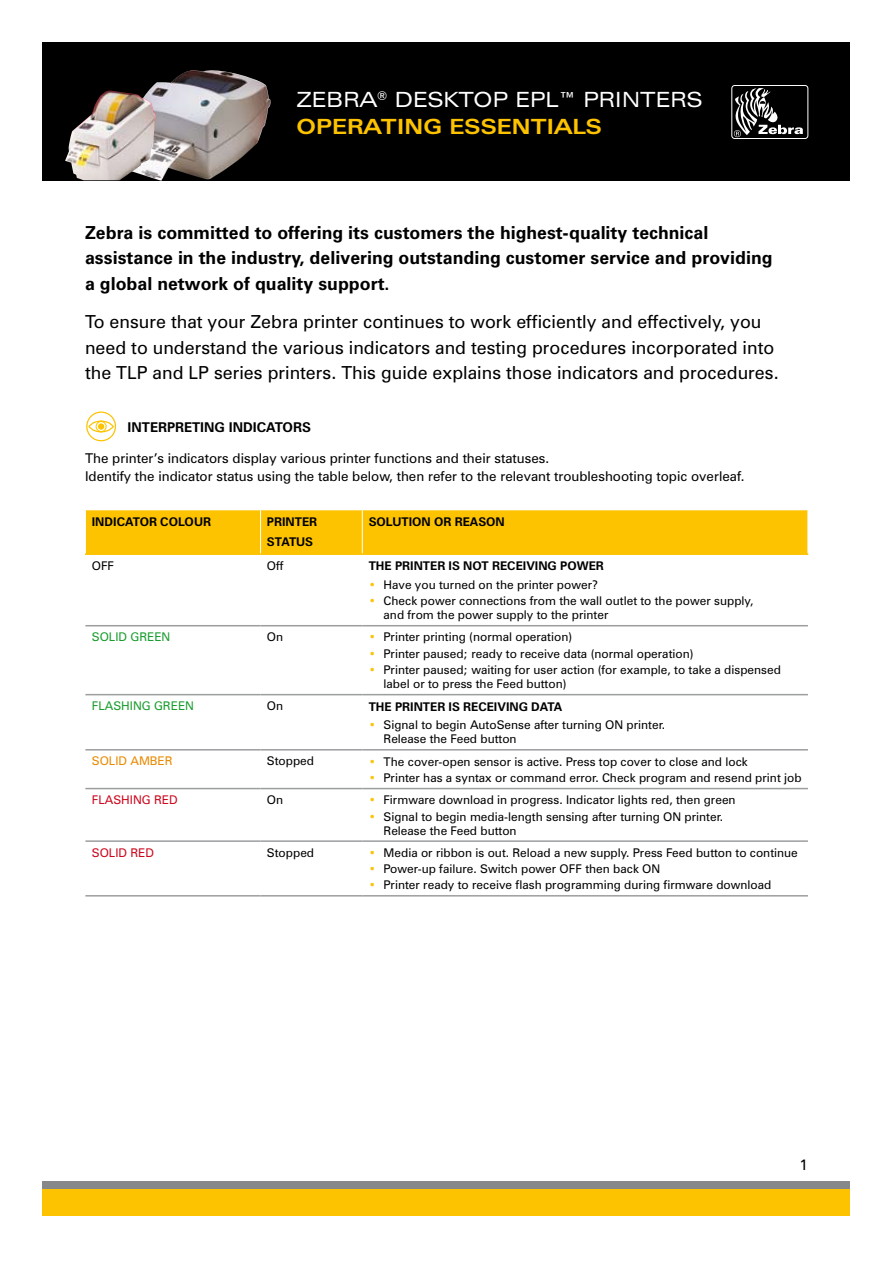
<style>
.page{position:relative;width:893px;height:1263px;background:#fff}
.page>*{position:absolute;margin:0;border:0;box-sizing:border-box;transform-origin:0 0}
.t1{font:expanded 21px/27px "Zurich BT";letter-spacing:-.01em;color:#fff}
.t2{font:18px/25.5px "Zurich BT";color:#000}
.t3{font:700 18px/25.5px "Zurich BT";color:#000}
.t4{font:15px "Zurich BT";color:#000}
.t5{font:13.5px/18px "Zurich BT";color:#000}
.t6{font:700 13.5px "Zurich BT";color:#000}
.t7{font:12px/14.2px "Zurich BT";color:#000}
.t8{font:700 12px/19.5px "Zurich BT";color:#000}
.t9{font:12px "Zurich BT";color:#199d2e}
.t10{font:12px "Zurich BT";color:#cd071e}
.t11{font:12px "Zurich BT";color:#ea8a02}
.s1{font-weight:700;color:#fdc300}
.s2{color:#fdc300}
</style>
<div class="page">
<div style="left:43px;top:43px;width:807px;height:138px;background:#000"></div>
<div style="left:731px;top:85px;width:77px;height:54px;border:1px solid #fff;border-radius:3px"></div>
<svg style="left:732px;top:88px;width:71px;height:49px"></svg>
<div style="left:86px;top:510px;width:721px;height:43px;background:#fdc300"></div>
<hr style="left:260px;top:510px;width:1px;height:43px;background:#fff">
<hr style="left:362px;top:510px;width:1px;height:43px;background:#fff">
<hr style="left:85px;top:553px;width:176px;height:2px;background:#fdc300">
<hr style="left:261px;top:553px;width:101px;height:2px;background:#fdc300">
<hr style="left:362px;top:553px;width:446px;height:2px;background:#fdc300">
<hr style="left:85px;top:625px;width:176px;height:1px;background:#9c9d9f">
<hr style="left:261px;top:625px;width:101px;height:1px;background:#9c9d9f">
<hr style="left:362px;top:625px;width:446px;height:1px;background:#9c9d9f">
<hr style="left:85px;top:694px;width:176px;height:1px;background:#9c9d9f">
<hr style="left:261px;top:694px;width:101px;height:1px;background:#9c9d9f">
<hr style="left:362px;top:694px;width:446px;height:1px;background:#9c9d9f">
<hr style="left:85px;top:749px;width:176px;height:1px;background:#9c9d9f">
<hr style="left:261px;top:749px;width:101px;height:1px;background:#9c9d9f">
<hr style="left:362px;top:749px;width:446px;height:1px;background:#9c9d9f">
<hr style="left:85px;top:788px;width:176px;height:1px;background:#9c9d9f">
<hr style="left:261px;top:788px;width:101px;height:1px;background:#9c9d9f">
<hr style="left:362px;top:788px;width:446px;height:1px;background:#9c9d9f">
<hr style="left:85px;top:840px;width:176px;height:2px;background:#9c9d9f">
<hr style="left:261px;top:840px;width:101px;height:2px;background:#9c9d9f">
<hr style="left:362px;top:840px;width:446px;height:2px;background:#9c9d9f">
<hr style="left:85px;top:895px;width:176px;height:1px;background:#9c9d9f">
<hr style="left:261px;top:895px;width:101px;height:1px;background:#9c9d9f">
<hr style="left:362px;top:895px;width:446px;height:1px;background:#9c9d9f">
<svg style="left:86px;top:411px;width:31px;height:30px"></svg>
<div style="left:96px;top:421px;width:11px;height:11px;border:1px solid #fdc300;border-radius:50%"></div>
<div style="left:98px;top:423px;width:6px;height:7px;background:#fdc300;border-radius:50%"></div>
<div style="left:43px;top:1182px;width:807px;height:12px;background:#87888a"></div>
<div style="left:43px;top:1189px;width:807px;height:27px;background:#fdc300"></div>
<img style="left:148px;top:70px;width:123px;height:111px">
<img style="left:65px;top:91px;width:91px;height:89px">
<h1 class="t1" style="left:297px;top:87px;width:407px">ZEBRA<sup>®</sup> DESKTOP EPL™ PR INTERS<br><span class="s1">OPERATING ESSENTIALS</span></h1>
<h2 class="t3" style="left:85px;top:219px;width:689px">Zebra is committed to offering its customers the highest-quality technical assistance in the industry, delivering outstanding customer service and providing a global network of quality support.</h2>
<p class="t2" style="left:85px;top:309px;width:695px">To ensure that your Zebra printer continues to work efficiently and effectively, you need to understand the various indicators and testing procedures incorporated into the TLP and LP series printers. This guide explains those indicators and procedures.</p>
<p class="t6" style="left:128px;top:419px;width:185px">Interpreting Indicators</p>
<p class="t5" style="left:85px;top:449px;width:661px">The printer’s indicators display various printer functions and their statuses.<br>Identify the indicator status using the table below, then refer to the relevant troubleshooting topic overleaf.</p>
<p class="t8" style="left:92px;top:512px;width:34px">INDICATOR</p>
<p class="t8" style="left:160px;top:512px;width:51px">COLOUR</p>
<p class="t8" style="left:267px;top:512px;width:28px">PRINTER<br>STAT</p>
<p class="t8" style="left:369px;top:512px;width:138px">solution or Reason</p>
<p class="t8" style="left:296px;top:532px;width:17px">US</p>
<p class="t7" style="left:92px;top:558px;width:24px">Off</p>
<p class="t7" style="left:267px;top:558px;width:18px">Off</p>
<p class="t8" style="left:369px;top:556px;width:237px">The printer is not receiving power</p>
<p class="t7" style="left:369px;top:577px;width:231px"><span class="s2">•</span> Have you turned on the printer power?</p>
<p class="t7" style="left:384px;top:594px;width:371px;text-indent:-15px"><span class="s2">•</span> Check power connections from the wall outlet to the power supply, and from the power supply to the printer</p>
<p class="t9" style="left:92px;top:630px;width:80px">Solid Green</p>
<p class="t7" style="left:267px;top:630px;width:18px">On</p>
<p class="t7" style="left:369px;top:630px;width:205px"><span class="s2">•</span> Printer printing (normal operation)</p>
<p class="t7" style="left:369px;top:646px;width:326px"><span class="s2">•</span> Printer paused; ready to receive data (normal operation)</p>
<p class="t7" style="left:384px;top:662px;width:399px;text-indent:-15px"><span class="s2">•</span> Printer paused; waiting for user action (for example, to take a dispensed label or to press the Feed button)</p>
<p class="t9" style="left:92px;top:699px;width:104px">Flashing Green</p>
<p class="t7" style="left:267px;top:699px;width:18px">On</p>
<p class="t8" style="left:369px;top:696px;width:172px">The printer is receiving DATA</p>
<p class="t7" style="left:384px;top:718px;width:283px;text-indent:-15px"><span class="s2">•</span> Signal to begin AutoSense after turning ON printer.<br>Release the Feed button</p>
<p class="t11" style="left:92px;top:754px;width:74px">Soli d AMBER</p>
<p class="t7" style="left:267px;top:754px;width:49px">Stopped</p>
<p class="t7" style="left:369px;top:754px;width:381px"><span class="s2">•</span> The cover-open sensor is active. Press top cover to close and lock</p>
<p class="t7" style="left:369px;top:771px;width:434px"><span class="s2">•</span> Printer has a syntax or command error. Check program and resend print job</p>
<p class="t10" style="left:92px;top:792px;width:87px">Flashing Red</p>
<p class="t7" style="left:267px;top:793px;width:18px">On</p>
<p class="t7" style="left:369px;top:793px;width:368px"><span class="s2">•</span> Firmware download in progress. Indicator lights red, then green</p>
<p class="t7" style="left:384px;top:809px;width:341px;text-indent:-15px"><span class="s2">•</span> Signal to begin media-length sensing after turning ON printer.<br>Release the Feed button</p>
<p class="t10" style="left:92px;top:845px;width:64px">Solid Red</p>
<p class="t7" style="left:267px;top:845px;width:49px">Stopped</p>
<p class="t7" style="left:369px;top:845px;width:431px"><span class="s2">•</span> Media or ribbon is out. Reload a new supply. Press Feed button to continue</p>
<p class="t7" style="left:369px;top:861px;width:291px"><span class="s2">•</span> Power-up failure. Switch power OFF then back ON</p>
<p class="t7" style="left:369px;top:878px;width:404px"><span class="s2">•</span> Printer ready to receive flash programming during firmware download</p>
<p class="t4" style="left:800px;top:1156px;width:10px">1</p>
</div>
